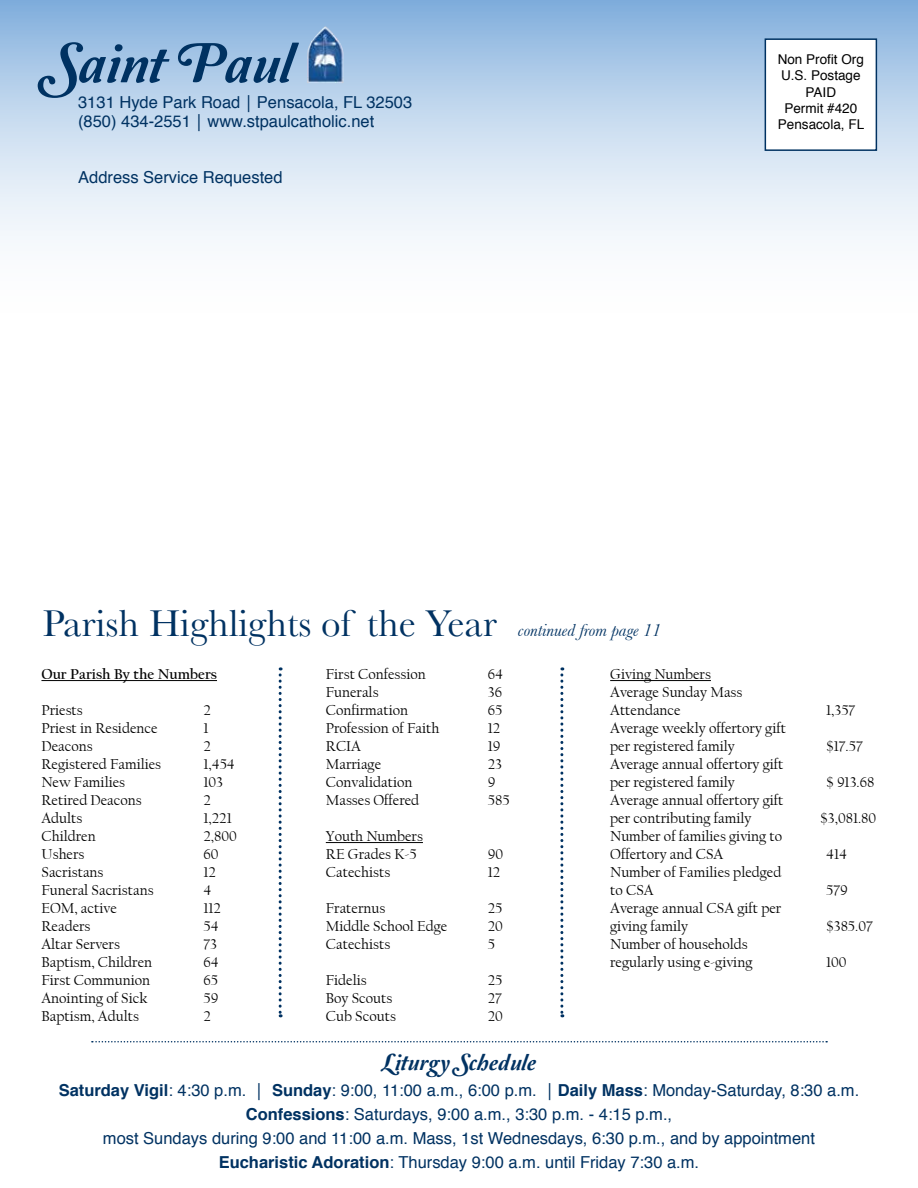
<style>
.page{position:relative;width:918px;height:1188px;background:#fff}
.page>*{position:absolute;margin:0;border:0;box-sizing:border-box;transform-origin:0 0}
.t1{font:58.5px "Amperzand";color:#003262}
.t2{font:39px "Baskerville";color:#003262}
.t3{font:24px "Amperzand";color:#003262}
.t4{font:16.5px/24.3px "Helvetica";color:#003262}
.t5{font:15px/18px "Californian FB";color:#000}
.t6{font:700 15px "Californian FB";color:#000}
.t7{font:13.5px/16.2px "Helvetica";color:#000;text-align:center}
.s1{font-style:italic;font-size:18px}
.s2{font-weight:700}
</style>
<div class="page">
<svg style="left:0;top:0;width:918px;height:240px;background:#c3d8ee"></svg>
<div style="left:765px;top:38px;width:112px;height:113px;background:#fff;border:2px solid #003262"></div>
<img style="left:307px;top:26px;width:36px;height:57px">
<svg style="left:92px;top:1041px;width:735px;height:1px"></svg>
<hr style="left:41px;top:680px;width:176px;height:1px;background:#000">
<hr style="left:326px;top:842px;width:97px;height:1px;background:#000">
<hr style="left:610px;top:680px;width:101px;height:1px;background:#000">
<svg style="left:279px;top:667px;width:3px;height:350px"></svg>
<svg style="left:560px;top:667px;width:3px;height:350px"></svg>
<h1 class="t1" style="left:42px;top:33px;width:251px">Saint Paul</h1>
<p class="t4" style="left:78px;top:92px;width:336px;line-height:19.8px">3131 Hyde Park Road│Pensacola, FL 32503 (850) 434-2551│www.stpaulcatholic.net</p>
<p class="t4" style="left:78px;top:166px;width:206px">Address Service Requested</p>
<p class="t7" style="left:778px;top:52px;width:88px">Non Profit Org<br>U.S. Postage<br>PAID<br>Permit #420<br>Pensacola, FL</p>
<h2 class="t2" style="left:42px;top:600px;width:620px">Parish Highlights of the Year <span class="s1">continued from page 11</span></h2>
<p class="t6" style="left:41px;top:665px;width:177px">Our Parish By the Numbers</p>
<p class="t5" style="left:41px;top:701px;width:43px">Priests</p>
<p class="t5" style="left:203px;top:701px;width:9px">2</p>
<p class="t5" style="left:41px;top:719px;width:118px">Priest in Residence</p>
<p class="t5" style="left:203px;top:719px;width:7px">1</p>
<p class="t5" style="left:41px;top:737px;width:53px">Deacons</p>
<p class="t5" style="left:203px;top:737px;width:9px">2</p>
<p class="t5" style="left:41px;top:755px;width:121px">Registered Families</p>
<p class="t5" style="left:203px;top:755px;width:33px">1,454</p>
<p class="t5" style="left:41px;top:773px;width:85px">New Families</p>
<p class="t5" style="left:203px;top:773px;width:21px">103</p>
<p class="t5" style="left:41px;top:791px;width:102px">Retired Deacons</p>
<p class="t5" style="left:203px;top:791px;width:9px">2</p>
<p class="t5" style="left:41px;top:809px;width:43px">Adults</p>
<p class="t5" style="left:203px;top:809px;width:30px">1,221</p>
<p class="t5" style="left:41px;top:827px;width:56px">Children</p>
<p class="t5" style="left:203px;top:827px;width:35px">2,800</p>
<p class="t5" style="left:41px;top:845px;width:45px">Ushers</p>
<p class="t5" style="left:203px;top:845px;width:17px">60</p>
<p class="t5" style="left:41px;top:863px;width:64px">Sacristans</p>
<p class="t5" style="left:203px;top:863px;width:14px">12</p>
<p class="t5" style="left:41px;top:881px;width:114px">Funeral Sacristans</p>
<p class="t5" style="left:203px;top:881px;width:9px">4</p>
<p class="t5" style="left:41px;top:899px;width:77px">EOM, active</p>
<p class="t5" style="left:203px;top:899px;width:19px">112</p>
<p class="t5" style="left:41px;top:917px;width:51px">Readers</p>
<p class="t5" style="left:203px;top:917px;width:17px">54</p>
<p class="t5" style="left:41px;top:935px;width:80px">Altar Servers</p>
<p class="t5" style="left:203px;top:935px;width:15px">73</p>
<p class="t5" style="left:41px;top:953px;width:112px">Baptism, Children</p>
<p class="t5" style="left:203px;top:953px;width:17px">64</p>
<p class="t5" style="left:41px;top:971px;width:110px">First Communion</p>
<p class="t5" style="left:203px;top:971px;width:16px">65</p>
<p class="t5" style="left:41px;top:989px;width:108px">Anointing of Sick</p>
<p class="t5" style="left:203px;top:989px;width:16px">59</p>
<p class="t5" style="left:41px;top:1007px;width:99px">Baptism, Adults</p>
<p class="t5" style="left:203px;top:1007px;width:9px">2</p>
<p class="t5" style="left:326px;top:665px;width:102px">First Confession</p>
<p class="t5" style="left:488px;top:665px;width:17px">64</p>
<p class="t5" style="left:326px;top:683px;width:54px">Funerals</p>
<p class="t5" style="left:488px;top:683px;width:16px">36</p>
<p class="t5" style="left:326px;top:701px;width:84px">Confirmation</p>
<p class="t5" style="left:488px;top:701px;width:16px">65</p>
<p class="t5" style="left:326px;top:719px;width:115px">Profession of Faith</p>
<p class="t5" style="left:488px;top:719px;width:14px">12</p>
<p class="t5" style="left:326px;top:737px;width:37px">RCIA</p>
<p class="t5" style="left:488px;top:737px;width:14px">19</p>
<p class="t5" style="left:326px;top:755px;width:57px">Marriage</p>
<p class="t5" style="left:488px;top:755px;width:16px">23</p>
<p class="t5" style="left:326px;top:773px;width:88px">Convalidation</p>
<p class="t5" style="left:488px;top:773px;width:9px">9</p>
<p class="t5" style="left:326px;top:791px;width:95px">Masses Offered</p>
<p class="t5" style="left:488px;top:791px;width:23px">585</p>
<p class="t5" style="left:326px;top:827px;width:99px">Youth Numbers<br>RE Grades K-5</p>
<p class="t5" style="left:488px;top:845px;width:17px">90</p>
<p class="t5" style="left:326px;top:863px;width:66px">Catechists</p>
<p class="t5" style="left:488px;top:863px;width:14px">12</p>
<p class="t5" style="left:326px;top:899px;width:61px">Fraternus</p>
<p class="t5" style="left:488px;top:899px;width:16px">25</p>
<p class="t5" style="left:326px;top:917px;width:123px">Middle School Edge</p>
<p class="t5" style="left:488px;top:917px;width:17px">20</p>
<p class="t5" style="left:326px;top:935px;width:66px">Catechists</p>
<p class="t5" style="left:488px;top:935px;width:9px">5</p>
<p class="t5" style="left:326px;top:971px;width:42px">Fidelis</p>
<p class="t5" style="left:488px;top:971px;width:16px">25</p>
<p class="t5" style="left:326px;top:989px;width:68px">Boy Scouts</p>
<p class="t5" style="left:488px;top:989px;width:16px">27</p>
<p class="t5" style="left:326px;top:1007px;width:72px">Cub Scouts</p>
<p class="t5" style="left:488px;top:1007px;width:17px">20</p>
<p class="t5" style="left:610px;top:665px;width:134px">Giving Numbers<br>Average Sunday Mass<br>Attendance</p>
<p class="t5" style="left:610px;top:719px;width:177px">Average weekly offertory gift per registered family</p>
<p class="t5" style="left:610px;top:755px;width:175px">Average annual offertory gift per registered family</p>
<p class="t5" style="left:610px;top:791px;width:175px">Average annual offertory gift per contributing family</p>
<p class="t5" style="left:610px;top:827px;width:174px">Number of families giving to<br>Offertory and CSA</p>
<p class="t5" style="left:610px;top:863px;width:173px">Number of Families pledged to CSA</p>
<p class="t5" style="left:610px;top:899px;width:173px">Average annual CSA gift per giving family</p>
<p class="t5" style="left:610px;top:935px;width:144px">Number of households regularly using e-giving</p>
<p class="t5" style="left:826px;top:701px;width:31px">1,357</p>
<p class="t5" style="left:826px;top:737px;width:38px">$17.57</p>
<p class="t5" style="left:826px;top:773px;width:50px">$ 913.68</p>
<p class="t5" style="left:820px;top:809px;width:57px">$3,081.80</p>
<p class="t5" style="left:826px;top:845px;width:23px">414</p>
<p class="t5" style="left:826px;top:881px;width:23px">579</p>
<p class="t5" style="left:826px;top:917px;width:48px">$385.07</p>
<p class="t5" style="left:826px;top:953px;width:22px">100</p>
<h3 class="t3" style="left:382px;top:1050px;width:156px">Liturgy Schedule</h3>
<p class="t4" style="left:59px;top:1078px;width:802px;text-align:center"><span class="s2">Saturday Vigil</span>: 4:30 p.m. │ <span class="s2">Sunday</span>: 9:00, 11:00 a.m., 6:00 p.m. │<span class="s2">Daily Mass</span>: Monday-Saturday, 8:30 a.m.<br><span class="s2">Confessions</span>: Saturdays, 9:00 a.m., 3:30 p.m. - 4:15 p.m.,<br>most Sundays during 9:00 and 11:00 a.m. Mass, 1st Wednesdays, 6:30 p.m., and by appointment <span class="s2">Eucharistic Adoration</span>: Thursday 9:00 a.m. until Friday 7:30 a.m.</p>
</div>
